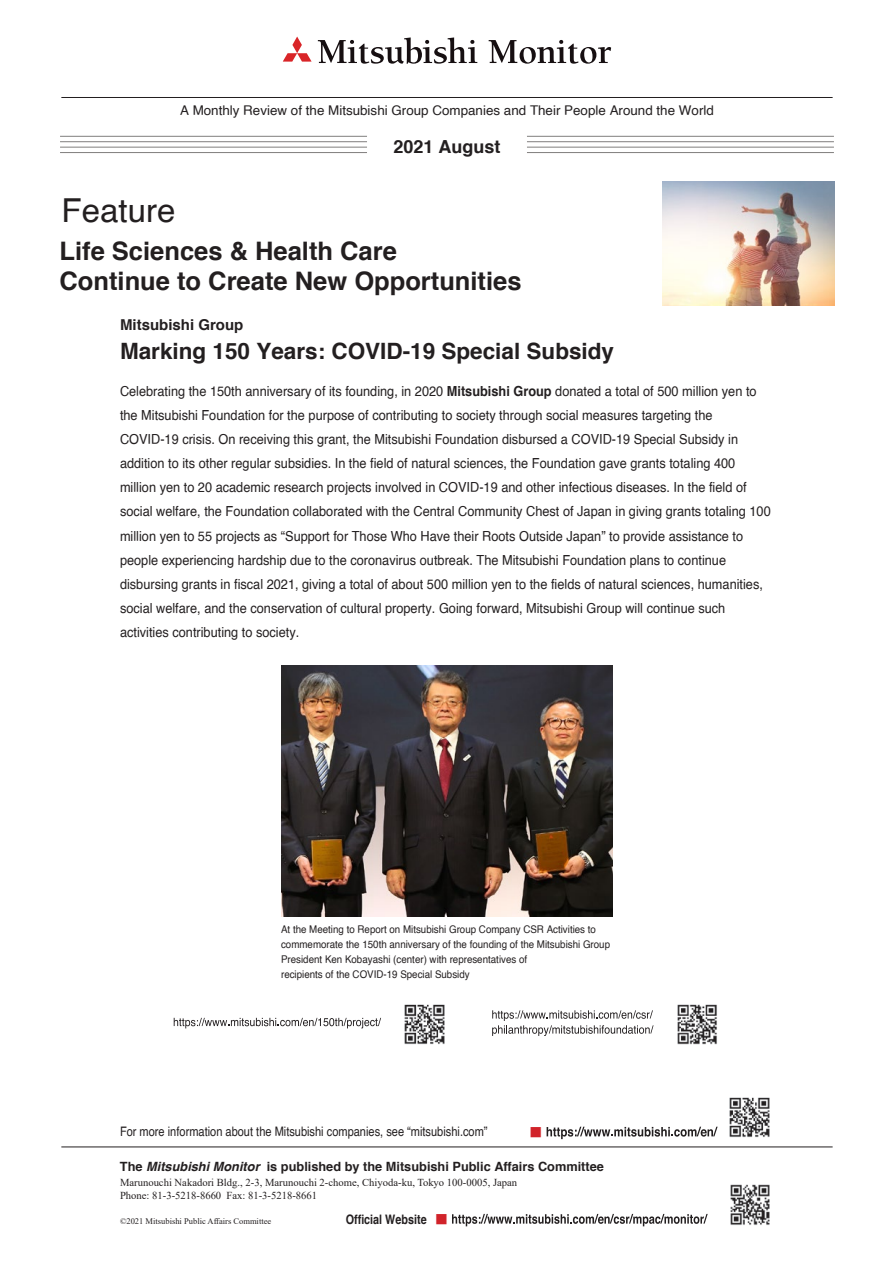
<style>
.page{position:relative;width:894px;height:1264px;background:#fff}
.page>*{position:absolute;margin:0;border:0;box-sizing:border-box;transform-origin:0 0}
.t1{font:33px "Helvetica";color:#231f20}
.t2{font:700 25.5px/29.7px "Helvetica";color:#231f20}
.t3{font:700 22.5px "Helvetica";color:#231f20}
.t4{font:700 18px "Helvetica";color:#231f20}
.t5{font:700 15px "Helvetica";color:#231f20}
.t6{font:13.95px/24px "Helvetica";color:#231f20;scale:.92 1}
.t7{font:13.35px "Helvetica";color:#231f20}
.t8{font:13.05px "Helvetica";color:#231f20;scale:.84 1}
.t9{font:700 13.05px "Helvetica";color:#231f20;scale:.83 1}
.t10{font:700 12.75px "Helvetica";color:#231f20}
.t11{font:12.75px "Koz Min Pro";color:#d1232a}
.t12{font:10.65px/15px "Helvetica";color:#231f20;scale:.92 1}
.t13{font:10.65px/13.4px "Times New Roman";color:#231f20}
.t14{font:8.55px "Times New Roman";color:#231f20}
.s1{font-weight:700}
.s2{font-style:italic}
.s3{font-family:"Koz Min Pro";font-weight:400;font-size:12.75px;color:#d1232a}
</style>
<div class="page">
<svg style="left:318px;top:37px;width:159px;height:27px"></svg>
<svg style="left:488px;top:40px;width:123px;height:24px"></svg>
<svg style="left:283px;top:37px;width:28px;height:25px"></svg>
<hr style="left:61px;top:97px;width:771px;height:1px;background:#231f20">
<hr style="left:60px;top:136px;width:307px;height:1px;background:#807e7d">
<hr style="left:60px;top:141px;width:307px;height:1px;background:#807e7d">
<hr style="left:60px;top:147px;width:307px;height:1px;background:#807e7d">
<hr style="left:60px;top:152px;width:307px;height:1px;background:#807e7d">
<hr style="left:527px;top:136px;width:307px;height:1px;background:#807e7d">
<hr style="left:527px;top:141px;width:307px;height:1px;background:#807e7d">
<hr style="left:527px;top:147px;width:307px;height:1px;background:#807e7d">
<hr style="left:527px;top:152px;width:307px;height:1px;background:#807e7d">
<hr style="left:61px;top:1146px;width:771px;height:1px;background:#231f20">
<svg style="left:452px;top:1214px;width:255px;height:12px"></svg>
<svg style="left:546px;top:1126px;width:171px;height:13px"></svg>
<img style="left:729px;top:1097px;width:41px;height:41px">
<img style="left:730px;top:1184px;width:40px;height:41px">
<img style="left:281px;top:666px;width:331px;height:250px">
<svg style="left:174px;top:1017px;width:207px;height:11px"></svg>
<img style="left:404px;top:1004px;width:41px;height:41px">
<svg style="left:492px;top:1010px;width:161px;height:26px"></svg>
<img style="left:677px;top:1004px;width:40px;height:41px">
<img style="left:663px;top:182px;width:171px;height:123px">
<p class="t7" style="left:180px;top:100px;width:535px">A Monthly Review of the Mitsubishi Group Companies and Their People Around the World</p>
<p class="t4" style="left:393px;top:132px;width:109px">2021 August</p>
<h1 class="t1" style="left:62px;top:185px;width:115px">Feature</h1>
<h2 class="t2" style="left:59px;top:236px;width:463px">Life Sciences &amp; Health Care<br>Continue to Create New Opportunities</h2>
<p class="t5" style="left:120px;top:312px;width:125px">Mitsubishi Group</p>
<h3 class="t3" style="left:120px;top:333px;width:495px">Marking 150 Years: COVID-19 Special Subsidy</h3>
<p class="t6" style="left:120px;top:380px;width:709px">Celebrating the 150th anniversary of its founding, in 2020 <span class="s1">Mitsubishi Group</span> donated a total of 500 million yen to the Mitsubishi Foundation for the purpose of contributing to society through social measures targeting the COVID-19 crisis. On receiving this grant, the Mitsubishi Foundation disbursed a COVID-19 Special Subsidy in addition to its other regular subsidies. In the field of natural sciences, the Foundation gave grants totaling 400 million yen to 20 academic research projects involved in COVID-19 and other infectious diseases. In the field of social welfare, the Foundation collaborated with the Central Community Chest of Japan in giving grants totaling 100 million yen to 55 projects as “Support for Those Who Have their Roots Outside Japan” to provide assistance to people experiencing hardship due to the coronavirus outbreak. The Mitsubishi Foundation plans to continue disbursing grants in fiscal 2021, giving a total of about 500 million yen to the fields of natural sciences, humanities, social welfare, and the conservation of cultural property. Going forward, Mitsubishi Group will continue such activities contributing to society.</p>
<p class="t12" style="left:281px;top:922px;width:359px">At the Meeting to Report on Mitsubishi Group Company CSR Activities to commemorate the 150th anniversary of the founding of the Mitsubishi Group President Ken Kobayashi (center) with representatives of<br>recipients of the COVID-19 Special Subsidy</p>
<p class="t8" style="left:120px;top:1121px;width:439px">For more information about the Mitsubishi companies, see “mitsubishi.com”</p>
<p class="t11" style="left:529px;top:1123px;width:14px">■</p>
<p class="t10" style="left:120px;top:1156px;width:485px">The <span class="s2">Mitsubishi Monitor</span> is published by the Mitsubishi Public Affairs Committee</p>
<p class="t13" style="left:120px;top:1175px;width:399px">Marunouchi Nakadori Bldg., 2-3, Marunouchi 2-chome, Chiyoda-ku, Tokyo 100-0005, Japan<br>Phone: 81-3-5218-8660 Fax: 81-3-5218-8661</p>
<p class="t14" style="left:120px;top:1215px;width:153px">©2021 Mitsubishi Public Affairs Committee</p>
<p class="t9" style="left:346px;top:1208px;width:125px">Official Website <span class="s3">■</span></p>
</div>
